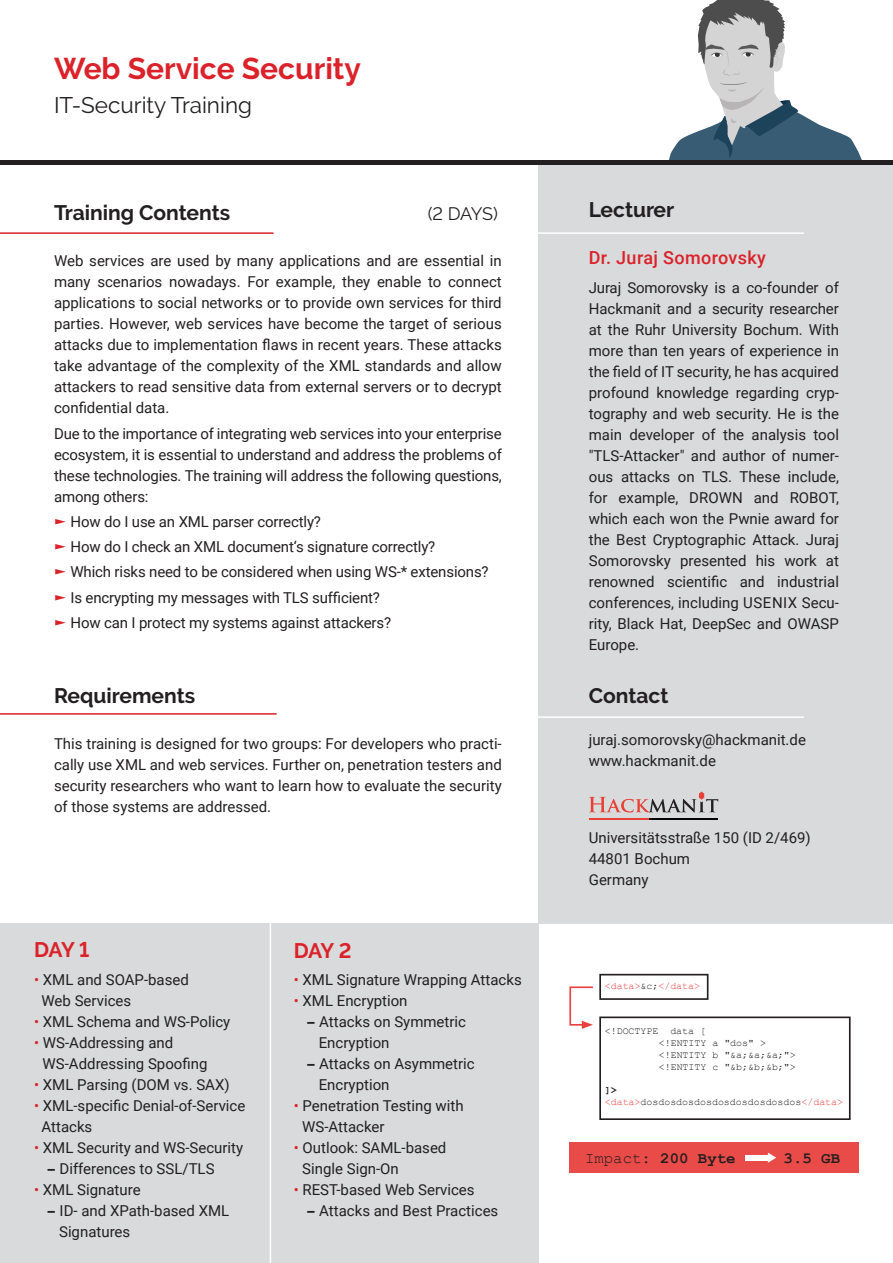
<style>
.page{position:relative;width:893px;height:1263px;background:#fff}
.page>*{position:absolute;margin:0;border:0;box-sizing:border-box;transform-origin:0 0}
.HEAD{font:700 30px "Raleway";color:#db222a}
.HEAD-2{font:22.5px "Raleway";color:#231f20}
.SubHead{font:700 21px "Raleway";color:#231f20}
.SubHead-2{font:700 21px "Raleway";letter-spacing:-.055em;color:#db222a}
.HEAD-3{font:500 18px "Roboto";letter-spacing:.02em;color:#db222a}
.SubHead-3{font:18px "Raleway";color:#231f20}
.Christian{font:15.75px "Courier New";color:#231f20}
.Christian-2{font:700 15.75px "Courier New";color:#231f20}
.FT_Dozenten{font:15px/21px "Roboto";color:#231f20}
.Christian-3{font:9.9px "Courier New";color:#231f20}
.Christian-4{font:9.9px "Courier New";color:#e84240}
.Christian-5{font:700 9.9px "Courier New";color:#231f20}
.s1{font-family:"Segoe UI";color:#db222a}
.s2{color:#db222a}
.s3{font-family:"Raleway";font-weight:700}
.s4{color:#231f20}
.s5{color:#e84240}
.s6{font-weight:700}
</style>
<div class="page">
<svg style="left:669px;top:0;width:193px;height:160px"></svg>
<div style="left:539px;top:163px;width:354px;height:760px;background:#d8dadb"></div>
<div style="left:0;top:160px;width:893px;height:5px;background:#231f20"></div>
<div style="left:0;top:923px;width:539px;height:340px;background:#d8dadb"></div>
<hr style="left:270px;top:912px;width:1px;height:351px;background:#fff">
<hr style="left:0;top:713px;width:277px;height:2px;background:#db222a">
<hr style="left:527px;top:232px;width:277px;height:2px;background:#fff">
<hr style="left:527px;top:716px;width:277px;height:2px;background:#fff">
<hr style="left:0;top:232px;width:274px;height:2px;background:#db222a">
<hr style="left:589px;top:818px;width:120px;height:2px;background:#e84036">
<hr style="left:649px;top:818px;width:69px;height:2px;background:#020304">
<svg style="left:589px;top:791px;width:129px;height:21px"></svg>
<div style="left:599px;top:974px;width:109px;height:26px;border:2px solid #231f20"></div>
<div style="left:599px;top:1016px;width:252px;height:104px;border:2px solid #231f20"></div>
<div style="left:569px;top:1143px;width:290px;height:30px;background:#e94b48"></div>
<div style="left:746px;top:1155px;width:23px;height:5px;background:#fff"></div>
<svg style="left:768px;top:1152px;width:8px;height:11px"></svg>
<svg style="left:569px;top:986px;width:24px;height:43px"></svg>
<p class="HEAD" style="left:54px;top:52px;width:308px">Web Service Security</p>
<p class="HEAD-2" style="left:54px;top:92px;width:200px">IT-Security Training</p>
<p class="SubHead" style="left:54px;top:200px;width:178px">Training Contents</p>
<p class="SubHead-3" style="left:428px;top:203px;width:72px">(2 DAYS)</p>
<p class="FT_Dozenten" style="left:54px;top:250px;width:449px;text-align:justify">Web services are used by many applications and are essential in many scenarios nowadays. For example, they enable to connect applications to social networks or to provide own services for third parties. However, web services have become the target of serious attacks due to implementation flaws in recent years. These attacks take advantage of the complexity of the XML standards and allow attackers to read sensitive data from external servers or to decrypt confidential data.</p>
<p class="FT_Dozenten" style="left:54px;top:422px;width:449px;text-align:justify">Due to the importance of integrating web services into your enterprise ecosystem, it is essential to understand and address the problems of these technologies. The training will address the following questions, among others:</p>
<p class="FT_Dozenten" style="left:54px;top:510px;width:268px"><span class="s1">►</span> How do I use an XML parser correctly?</p>
<p class="FT_Dozenten" style="left:54px;top:536px;width:383px"><span class="s1">►</span> How do I check an XML document‘s signature correctly?</p>
<p class="FT_Dozenten" style="left:54px;top:561px;width:436px"><span class="s1">►</span> Which risks need to be considered when using WS-* extensions?</p>
<p class="FT_Dozenten" style="left:54px;top:586px;width:328px"><span class="s1">►</span> Is encrypting my messages with TLS sufficient?</p>
<p class="FT_Dozenten" style="left:54px;top:611px;width:339px"><span class="s1">►</span> How can I protect my systems against attackers?</p>
<p class="SubHead" style="left:54px;top:683px;width:143px">Requirements</p>
<p class="FT_Dozenten" style="left:54px;top:733px;width:449px;text-align:justify">This training is designed for two groups: For developers who practi&shy;cally use XML and web services. Further on, penetration testers and security researchers who want to learn how to evaluate the security of those systems are addressed.</p>
<p class="SubHead-2" style="left:34px;top:938px;width:57px">DAY 1</p>
<p class="SubHead-2" style="left:294px;top:939px;width:59px">DAY 2</p>
<p class="FT_Dozenten" style="left:42px;top:969px;width:149px;text-indent:-7px"><span class="s2">•</span> XML and SOAP-based<br>Web Services</p>
<p class="FT_Dozenten" style="left:34px;top:1011px;width:198px"><span class="s2">•</span> XML Schema and WS-Policy</p>
<p class="FT_Dozenten" style="left:43px;top:1032px;width:166px;text-indent:-9px"><span class="s2">•</span> WS-Addressing and<br>WS-Addressing Spoofing</p>
<p class="FT_Dozenten" style="left:34px;top:1074px;width:197px"><span class="s2">•</span> XML Parsing (DOM vs. SAX)</p>
<p class="FT_Dozenten" style="left:42px;top:1095px;width:205px;text-indent:-7px"><span class="s2">•</span> XML-specific Denial-of-Service<br>Attacks</p>
<p class="FT_Dozenten" style="left:34px;top:1137px;width:211px"><span class="s2">•</span> XML Security and WS-Security</p>
<p class="FT_Dozenten" style="left:47px;top:1158px;width:169px"><span class="s3">–</span> Differences to SSL/TLS</p>
<p class="FT_Dozenten" style="left:34px;top:1179px;width:108px"><span class="s2">•</span> XML Signature</p>
<p class="FT_Dozenten" style="left:59px;top:1200px;width:172px;text-indent:-12px"><span class="s3">–</span> ID- and XPath-based XML<br>Signatures</p>
<p class="FT_Dozenten" style="left:294px;top:969px;width:230px"><span class="s2">•</span> XML Signature Wrapping Attacks</p>
<p class="FT_Dozenten" style="left:294px;top:990px;width:115px"><span class="s2">•</span> XML Encryption</p>
<p class="FT_Dozenten" style="left:319px;top:1011px;width:149px;text-indent:-12px"><span class="s3">–</span> Attacks on Symmetric<br>Encryption</p>
<p class="FT_Dozenten" style="left:319px;top:1053px;width:157px;text-indent:-12px"><span class="s3">–</span> Attacks on Asymmetric<br>Encryption</p>
<p class="FT_Dozenten" style="left:302px;top:1095px;width:163px;text-indent:-9px"><span class="s2">•</span> Penetration Testing with<br>WS-Attacker</p>
<p class="FT_Dozenten" style="left:302px;top:1137px;width:146px;text-indent:-9px"><span class="s2">•</span> Outlook: SAML-based<br>Single Sign-On</p>
<p class="FT_Dozenten" style="left:294px;top:1179px;width:182px"><span class="s2">•</span> REST-based Web Services</p>
<p class="FT_Dozenten" style="left:306px;top:1200px;width:193px"><span class="s3">–</span> Attacks and Best Practices</p>
<p class="SubHead" style="left:589px;top:198px;width:87px">Lecturer</p>
<p class="HEAD-3" style="left:589px;top:245px;width:179px">Dr. Juraj Somorovsky</p>
<p class="FT_Dozenten" style="left:589px;top:276px;width:252px;text-align:justify">Juraj Somorovsky is a co-founder of Hackmanit and a security researcher at the Ruhr University Bochum. With more than ten years of experience in the field of IT security, he has acquired profound knowledge regarding cryp&shy;tography and web security. He is the main developer of the analysis tool "TLS-Attacker" and author of numer&shy;ous attacks on TLS. These include, for example, DROWN and ROBOT, which each won the Pwnie award for the Best Cryptographic Attack. Juraj Somorovsky presented his work at renowned scientific and industrial conferences, including USENIX Secu&shy;rity, Black Hat, DeepSec and OWASP Europe.</p>
<p class="SubHead" style="left:589px;top:683px;width:81px">Contact</p>
<p class="FT_Dozenten" style="left:589px;top:728px;width:219px">juraj.somorovsky@hackmanit.de</p>
<p class="FT_Dozenten" style="left:589px;top:749px;width:129px">www.hackmanit.de</p>
<p class="FT_Dozenten" style="left:589px;top:826px;width:223px">Universitätsstraße 150 (ID 2/469)</p>
<p class="FT_Dozenten" style="left:589px;top:847px;width:103px">44801 Bochum</p>
<p class="FT_Dozenten" style="left:589px;top:868px;width:61px">Germany</p>
<p class="Christian-4" style="left:605px;top:979px;width:97px">&lt;data&gt;<span class="s4">&amp;c;</span>&lt;/data&gt;</p>
<p class="Christian-3" style="left:605px;top:1025px;width:103px">&lt;!DOCTYPE data [</p>
<p class="Christian-3" style="left:659px;top:1036px;width:109px">&lt;!ENTITY a "dos" &gt;</p>
<p class="Christian-3" style="left:659px;top:1048px;width:139px">&lt;!ENTITY b "&amp;a;&amp;a;&amp;a;"&gt;</p>
<p class="Christian-3" style="left:659px;top:1060px;width:139px">&lt;!ENTITY c "&amp;b;&amp;b;&amp;b;"&gt;</p>
<p class="Christian-5" style="left:605px;top:1084px;width:13px">]&gt;</p>
<p class="Christian-3" style="left:605px;top:1096px;width:240px"><span class="s5">&lt;data&gt;</span>dosdosdosdosdosdosdosdosdos<span class="s5">&lt;/data&gt;</span></p>
<p class="Christian" style="left:585px;top:1148px;width:152px">Impact: <span class="s6">200 Byte</span></p>
<p class="Christian-2" style="left:784px;top:1148px;width:58px">3.5 GB</p>
</div>
